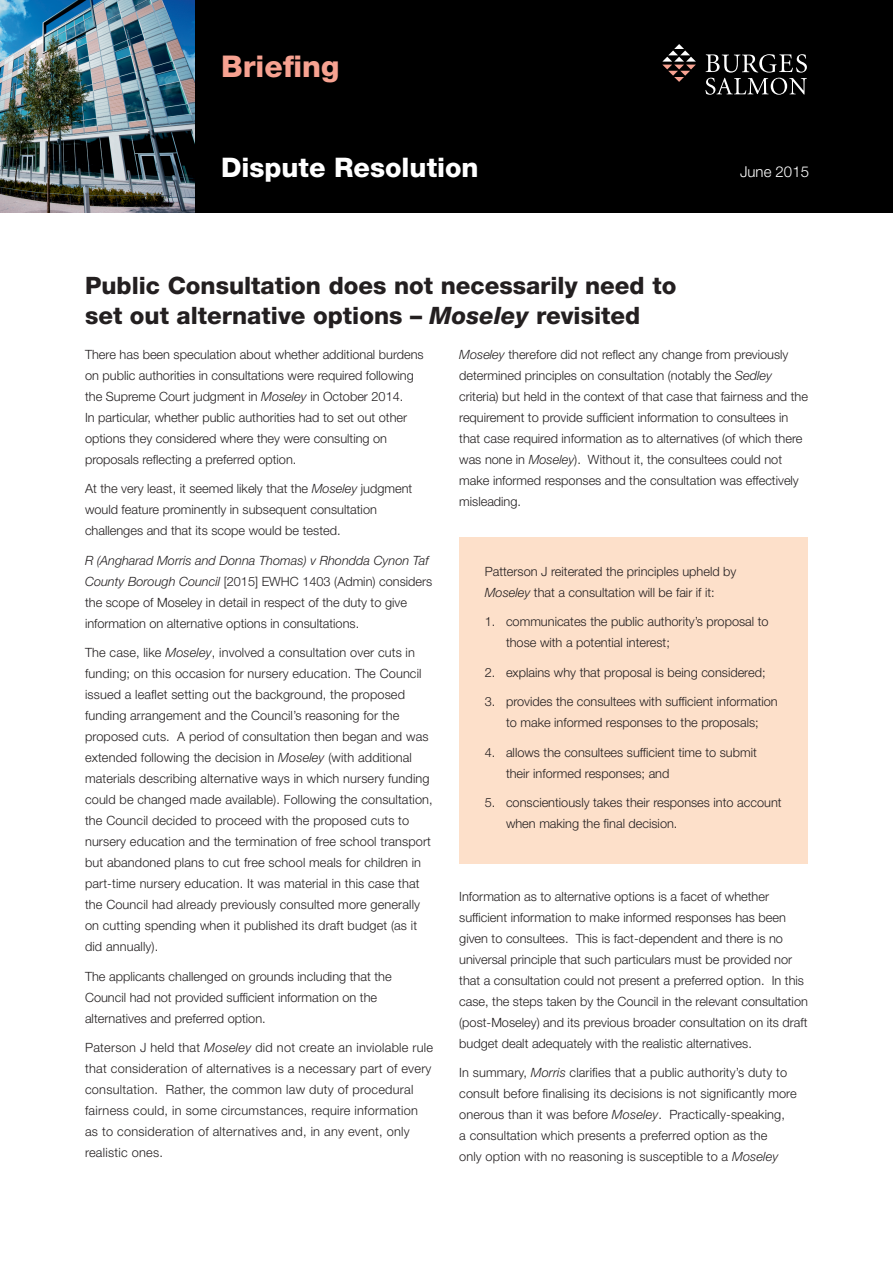
<style>
.page{position:relative;width:893px;height:1263px;background:#fff}
.page>*{position:absolute;margin:0;border:0;box-sizing:border-box;transform-origin:0 0}
.header_pink_9pt{font:800 30px "Helvetica Neue LT Std";color:#f7a291}
.t1{font:800 27px "Helvetica Neue LT Std";color:#fff}
.main_pink_title{font:800 24px/30px "Helvetica Neue LT Std";color:#231f20}
.t2{font:300 15px "Helvetica Neue LT Std";color:#fff}
.bodytext{font:300 12.75px/21px "Helvetica Neue LT Std";color:#231f20}
.bodytextindent{font:300 12.75px/21px "Helvetica Neue LT Std";color:#231f20}
.bodytext-2{font:300 12.75px/21px "Helvetica Neue LT Std";letter-spacing:.02em;color:#231f20}
.s1{font-style:italic}
</style>
<div class="page">
<div style="left:0;top:0;width:893px;height:213px;background:#000"></div>
<img style="left:0;top:0;width:194px;height:213px">
<svg style="left:662px;top:44px;width:34px;height:38px"></svg>
<svg style="left:705px;top:54px;width:102px;height:41px"></svg>
<div style="left:459px;top:537px;width:349px;height:326px;background:#fde0ca"></div>
<p class="header_pink_9pt" style="left:221px;top:48px;width:120px">Briefing</p>
<p class="t1" style="left:221px;top:151px;width:259px">Dispute Resolution</p>
<p class="t2" style="left:740px;top:162px;width:70px">June 2015</p>
<p class="main_pink_title" style="left:85px;top:270px;width:593px">Public Consultation does not necessarily need to set out alternative options – <span class="s1">Moseley</span> revisited</p>
<p class="bodytext" style="left:85px;top:344px;width:340px">There has been speculation about whether additional burdens on public authorities in consultations were required following the Supreme Court judgment in <span class="s1">Moseley</span> in October 2014.<br>In particular, whether public authorities had to set out other options they considered where they were consulting on proposals reflecting a preferred option.</p>
<p class="bodytext" style="left:85px;top:478px;width:329px">At the very least, it seemed likely that the <span class="s1">Moseley</span> judgment would feature prominently in subsequent consultation challenges and that its scope would be tested.</p>
<p class="bodytext" style="left:85px;top:550px;width:349px"><span class="s1">R (Angharad Morris and Donna Thomas) v Rhondda Cynon Taf County Borough Council</span> [2015] EWHC 1403 (Admin) considers the scope of Moseley in detail in respect of the duty to give information on alternative options in consultations.</p>
<p class="bodytext" style="left:85px;top:642px;width:349px">The case, like <span class="s1">Moseley</span>, involved a consultation over cuts in funding; on this occasion for nursery education. The Council issued a leaflet setting out the background, the proposed funding arrangement and the Council’s reasoning for the proposed cuts. A period of consultation then began and was extended following the decision in <span class="s1">Moseley</span> (with additional materials describing alternative ways in which nursery funding could be changed made available). Following the consultation, the Council decided to proceed with the proposed cuts to nursery education and the termination of free school transport but abandoned plans to cut free school meals for children in part-time nursery education. It was material in this case that the Council had already previously consulted more generally on cutting spending when it published its draft budget (as it did annually).</p>
<p class="bodytext" style="left:85px;top:966px;width:308px">The applicants challenged on grounds including that the<br>Council had not provided sufficient information on the alternatives and preferred option.</p>
<p class="bodytext-2" style="left:85px;top:1037px;width:350px">Paterson J held that <span class="s1">Moseley</span> did not create an inviolable rule that consideration of alternatives is a necessary part of every consultation. Rather, the common law duty of procedural fairness could, in some circumstances, require information as to consideration of alternatives and, in any event, only realistic ones.</p>
<p class="bodytext" style="left:459px;top:344px;width:350px"><span class="s1">Moseley</span> therefore did not reflect any change from previously determined principles on consultation (notably the <span class="s1">Sedley </span>criteria) but held in the context of that case that fairness and the requirement to provide sufficient information to consultees in that case required information as to alternatives (of which there was none in <span class="s1">Moseley</span>). Without it, the consultees could not make informed responses and the consultation was effectively misleading.</p>
<p class="bodytext" style="left:485px;top:560px;width:253px">Patterson J reiterated the principles upheld by<br><span class="s1">Moseley</span> that a consultation will be fair if it:</p>
<p class="bodytextindent" style="left:506px;top:611px;width:264px;text-indent:-21px">1. communicates the public authority’s proposal to those with a potential interest;</p>
<p class="bodytextindent" style="left:485px;top:661px;width:282px">2. explains why that proposal is being considered;</p>
<p class="bodytextindent" style="left:485px;top:691px;width:295px;text-align:center">3. provides the consultees with sufficient information to make informed responses to the proposals;</p>
<p class="bodytextindent" style="left:506px;top:741px;width:252px;text-indent:-21px">4. allows the consultees sufficient time to submit their informed responses; and</p>
<p class="bodytextindent" style="left:506px;top:792px;width:277px;text-indent:-21px">5. conscientiously takes their responses into account when making the final decision.</p>
<p class="bodytext" style="left:459px;top:886px;width:350px">Information as to alternative options is a facet of whether sufficient information to make informed responses has been given to consultees. This is fact-dependent and there is no universal principle that such particulars must be provided nor that a consultation could not present a preferred option. In this case, the steps taken by the Council in the relevant consultation (post-Moseley) and its previous broader consultation on its draft budget dealt adequately with the realistic alternatives.</p>
<p class="bodytext" style="left:459px;top:1062px;width:339px">In summary, <span class="s1">Morris</span> clarifies that a public authority’s duty to consult before finalising its decisions is not significantly more onerous than it was before <span class="s1">Moseley</span>. Practically-speaking,<br>a consultation which presents a preferred option as the<br>only option with no reasoning is susceptible to a <span class="s1">Moseley</span></p>
</div>
